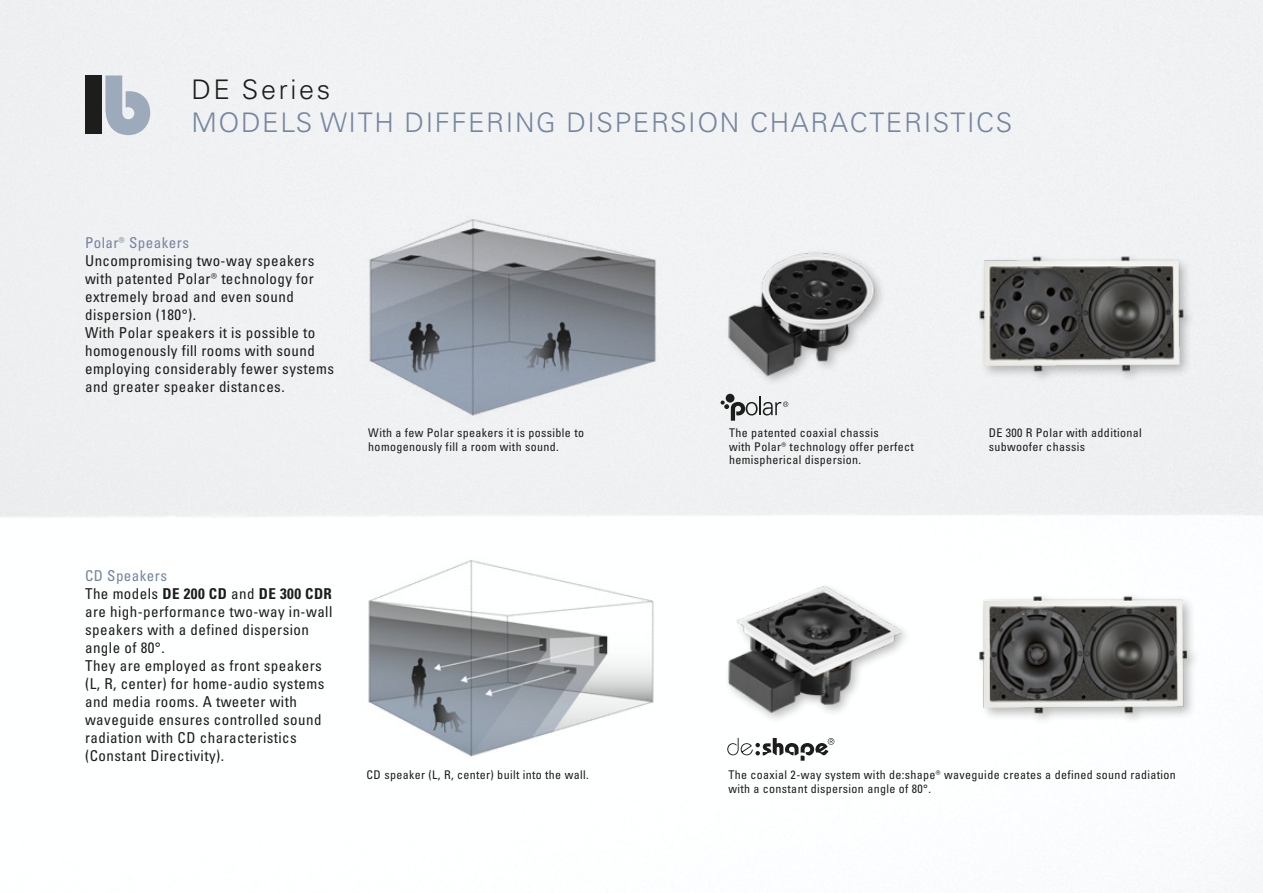
<style>
.page{position:relative;width:1263px;height:893px;background:#fff}
.page>*{position:absolute;margin:0;border:0;box-sizing:border-box;transform-origin:0 0}
.t1{font:300 27px "Univers LT Pro 45";letter-spacing:.06em;color:#74869f}
.t2{font:300 27px "Univers LT Pro 45";letter-spacing:.1em;color:#1d1d1b}
.t3{font:condensed 15px/18px "Univers LT Pro";letter-spacing:.03em;color:#1d1d1b}
.t4{font:condensed 15px "Univers LT Pro";letter-spacing:.03em;color:#74869f}
.t5{font:condensed 12px/13.5px "Univers LT Pro";letter-spacing:.03em;color:#1d1d1b}
.s1{color:#74869f}
.s2{font-weight:700}
</style>
<div class="page">
<img style="left:0;top:0;width:1263px;height:893px">
<img style="left:919px;top:216px;width:277px;height:214px">
<img style="left:363px;top:214px;width:299px;height:206px">
<div style="left:725px;top:248px;width:162px;height:139px;background:#f0f1f3"></div>
<img style="left:711px;top:234px;width:208px;height:147px">
<div style="left:726px;top:394px;width:8px;height:9px;background:#1d1d1b;border-radius:50%"></div>
<svg style="left:721px;top:397px;width:67px;height:24px"></svg>
<img style="left:695px;top:543px;width:234px;height:186px">
<img style="left:965px;top:563px;width:234px;height:172px">
<img style="left:361px;top:555px;width:300px;height:206px">
<svg style="left:727px;top:738px;width:107px;height:23px"></svg>
<div style="left:85px;top:75px;width:17px;height:59px;background:#1d1d1b"></div>
<svg style="left:105px;top:75px;width:45px;height:60px"></svg>
<h1 class="t2" style="left:191px;top:72px;width:141px">DE Series</h1>
<h1 class="t1" style="left:191px;top:104px;width:822px">MODELS WITH DIFFERING DISPERSION CHARACTERISTICS</h1>
<p class="t4" style="left:85px;top:233px;width:105px">Polar® Speakers</p>
<p class="t3" style="left:85px;top:251px;width:251px">Uncompromising two-way speakers with patented Polar® technology for extremely broad and even sound dispersion (180°).<br>With Polar speakers it is possible to homogenously fill rooms with sound employing considerably fewer systems and greater speaker distances.</p>
<p class="t5" style="left:368px;top:426px;width:217px">With a few Polar speakers it is possible to homogenously fill a room with sound.</p>
<p class="t3" style="left:85px;top:566px;width:249px"><span class="s1">CD Speakers<br></span>The models <span class="s2">DE 200 CD</span> and <span class="s2">DE 300 CDR </span>are high-performance two-way in-wall speakers with a defined dispersion angle of 80°.<br>They are employed as front speakers (L, R, center) for home-audio systems and media rooms. A tweeter with waveguide ensures controlled sound radiation with CD characteristics (Constant Directivity).</p>
<p class="t5" style="left:367px;top:768px;width:224px">CD speaker (L, R, center) built into the wall.</p>
<p class="t5" style="left:729px;top:426px;width:186px">The patented coaxial chassis<br>with Polar® technology offer perfect hemispherical dispersion.</p>
<p class="t5" style="left:989px;top:426px;width:155px">DE 300 R Polar with additional subwoofer chassis</p>
<p class="t5" style="left:728px;top:768px;width:449px">The coaxial 2-way system with de:shape® waveguide creates a defined sound radiation with a constant dispersion angle of 80°.</p>
</div>
